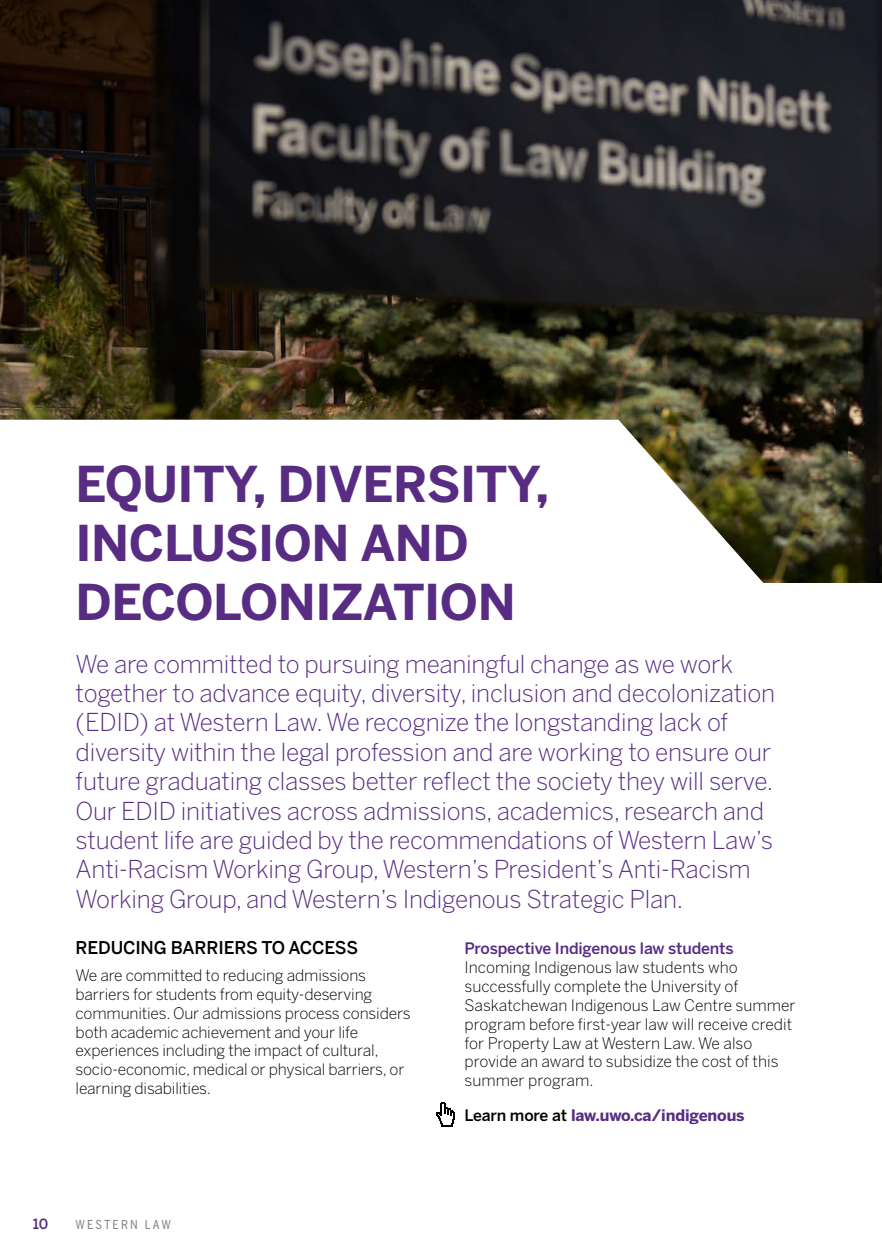
<style>
.page{position:relative;width:882px;height:1260px;background:#fff}
.page>*{position:absolute;margin:0;border:0;box-sizing:border-box;transform-origin:0 0}
.t1{font:700 49px/58.8px "Benton Sans";letter-spacing:-.01em;color:#572c82}
.t2{font:300 24.5px/29.4px "Benton Sans";letter-spacing:-.01em;color:#572c82}
.t3{font:500 17.5px "Benton Sans";letter-spacing:-.01em;color:#000}
.t4{font:300 15.75px/18.9px "Benton Sans";letter-spacing:-.01em;color:#000}
.t5{font:500 15.75px "Benton Sans";letter-spacing:-.01em;color:#572c82}
.t6{font:700 15.75px "Benton Sans";letter-spacing:-.01em;color:#572c82}
.t7{font:500 14px "Benton Sans";color:#572c82}
.t8{font:12.25px "Benton Sans Cond";letter-spacing:.18em;color:#807f83}
.s1{font-weight:500;color:#000}
</style>
<div class="page">
<img style="left:0;top:0;width:882px;height:583px">
<svg style="left:0;top:420px;width:806px;height:163px"></svg>
<svg style="left:436px;top:1102px;width:19px;height:24px"></svg>
<h1 class="t1" style="left:76px;top:454px;width:475px">EQUITY, DIVERSITY,<br>INCLUSION AND<br>DECOLONIZATION</h1>
<p class="t2" style="left:76px;top:649px;width:701px">We are committed to pursuing meaningful change as we work together to advance equity, diversity, inclusion and decolonization (EDID) at Western Law. We recognize the longstanding lack of diversity within the legal profession and are working to ensure our future graduating classes better reflect the society they will serve.<br>Our EDID initiatives across admissions, academics, research and student life are guided by the recommendations of Western Law’s Anti-Racism Working Group, Western’s President’s Anti-Racism Working Group, and Western’s Indigenous Strategic Plan.</p>
<p class="t3" style="left:76px;top:937px;width:284px">REDUCING BARRIERS TO ACCESS</p>
<p class="t4" style="left:76px;top:966px;width:337px">We are committed to reducing admissions barriers for students from equity-deserving communities. Our admissions process considers both academic achievement and your life experiences including the impact of cultural, socio-economic, medical or physical barriers, or learning disabilities.</p>
<p class="t5" style="left:465px;top:939px;width:270px">Prospective Indigenous law students</p>
<p class="t4" style="left:465px;top:958px;width:333px">Incoming Indigenous law students who successfully complete the University of Saskatchewan Indigenous Law Centre summer program before first-year law will receive credit for Property Law at Western Law. We also provide an award to subsidize the cost of this summer program.</p>
<p class="t6" style="left:465px;top:1106px;width:282px"><span class="s1">Learn more at</span> law.uwo.ca/indigenous</p>
<p class="t7" style="left:33px;top:1215px;width:17px">10</p>
<p class="t8" style="left:76px;top:1217px;width:97px">WESTERN LAW</p>
</div>
